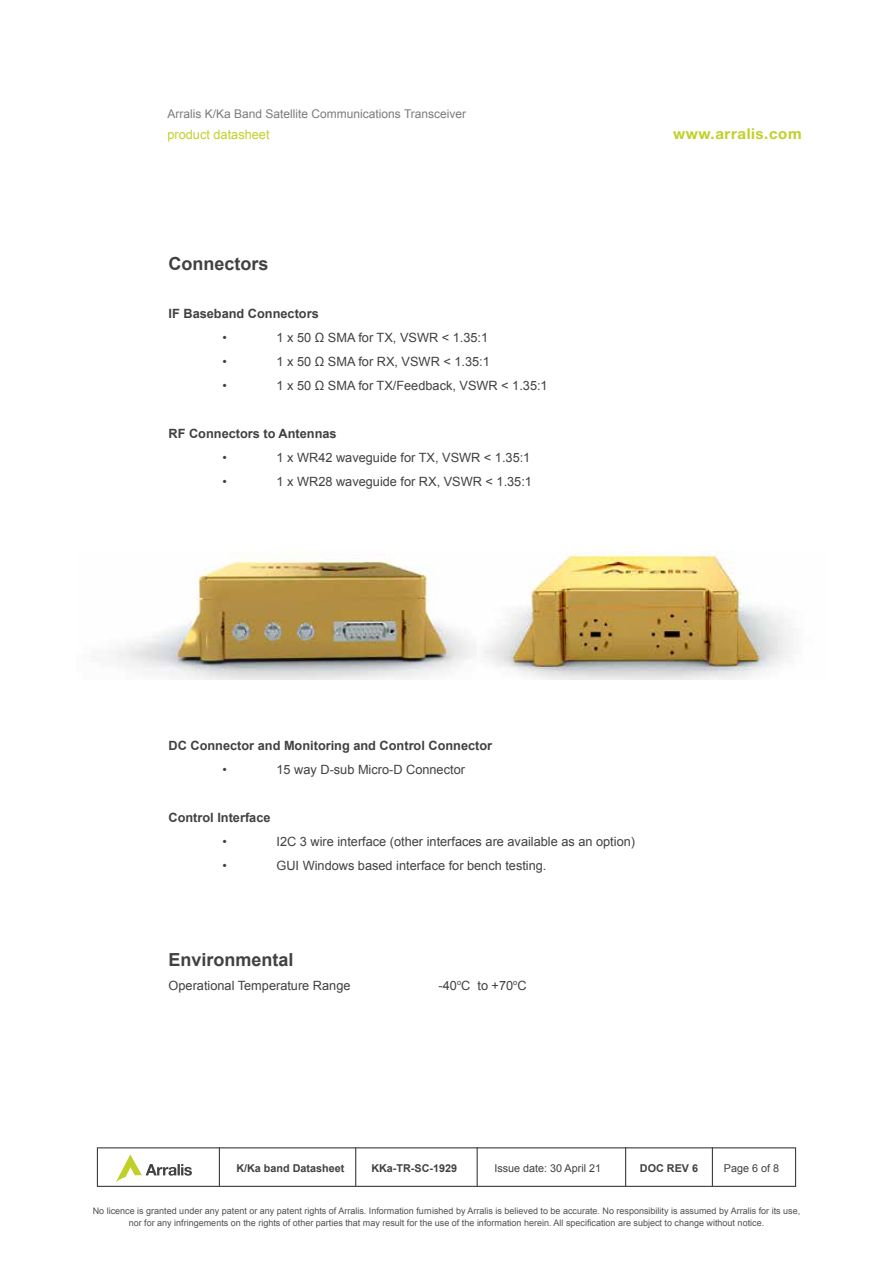
<style>
.page{position:relative;width:893px;height:1263px;background:#fff}
.page>*{position:absolute;margin:0;border:0;box-sizing:border-box;transform-origin:0 0}
.t1{font:700 18px "Arial";color:#414042}
.t2{font:700 15px "Helvetica Neue";letter-spacing:.04em;color:#c0d028}
.t3{font:12.75px "Arial";color:#414042}
.t4{font:700 12.75px "Arial";color:#414042}
.t5{font:12.75px "Arial";color:#c0d028}
.t6{font:12px "Arial";color:#7b7c7f}
.t7{font:700 10.8px "Arial";color:#414042}
.t8{font:10.8px "Arial";color:#414042}
.t9{font:9px/12px "Arial";color:#53504f;text-align:center}
</style>
<div class="page">
<div style="left:97px;top:1147px;width:699px;height:40px;border:1px solid #414042"></div>
<hr style="left:712px;top:1147px;width:1px;height:39px;background:#414042">
<hr style="left:219px;top:1147px;width:1px;height:39px;background:#414042">
<svg style="left:116px;top:1154px;width:76px;height:28px"></svg>
<hr style="left:355px;top:1147px;width:1px;height:39px;background:#414042">
<hr style="left:477px;top:1147px;width:1px;height:39px;background:#414042">
<hr style="left:625px;top:1147px;width:1px;height:39px;background:#414042">
<img style="left:117px;top:552px;width:359px;height:128px">
<img style="left:484px;top:552px;width:307px;height:128px">
<p class="t6" style="left:167px;top:106px;width:300px">Arralis K/Ka Band Satellite Communications Transceiver</p>
<p class="t5" style="left:167px;top:126px;width:104px">product datasheet</p>
<p class="t2" style="left:673px;top:124px;width:130px">www.arralis.com</p>
<h1 class="t1" style="left:169px;top:251px;width:102px">Connectors</h1>
<p class="t4" style="left:169px;top:305px;width:152px">IF Baseband Connectors</p>
<p class="t3" style="left:223px;top:329px;width:6px">•</p>
<p class="t3" style="left:277px;top:329px;width:213px">1 x 50 Ω SMA for TX, VSWR &lt; 1.35:1</p>
<p class="t3" style="left:223px;top:353px;width:6px">•</p>
<p class="t3" style="left:277px;top:353px;width:215px">1 x 50 Ω SMA for RX, VSWR &lt; 1.35:1</p>
<p class="t3" style="left:223px;top:377px;width:6px">•</p>
<p class="t3" style="left:277px;top:377px;width:273px">1 x 50 Ω SMA for TX/Feedback, VSWR &lt; 1.35:1</p>
<p class="t4" style="left:169px;top:425px;width:170px">RF Connectors to Antennas</p>
<p class="t3" style="left:223px;top:449px;width:6px">•</p>
<p class="t3" style="left:277px;top:449px;width:255px">1 x WR42 waveguide for TX, VSWR &lt; 1.35:1</p>
<p class="t3" style="left:223px;top:473px;width:6px">•</p>
<p class="t3" style="left:277px;top:473px;width:257px">1 x WR28 waveguide for RX, VSWR &lt; 1.35:1</p>
<p class="t4" style="left:169px;top:737px;width:325px">DC Connector and Monitoring and Control Connector</p>
<p class="t3" style="left:223px;top:761px;width:6px">•</p>
<p class="t3" style="left:277px;top:761px;width:190px">15 way D-sub Micro-D Connector</p>
<p class="t4" style="left:169px;top:809px;width:104px">Control Interface</p>
<p class="t3" style="left:222px;top:833px;width:6px">•</p>
<p class="t3" style="left:276px;top:833px;width:360px">I2C 3 wire interface (other interfaces are available as an option)</p>
<p class="t3" style="left:222px;top:857px;width:6px">•</p>
<p class="t3" style="left:276px;top:857px;width:271px">GUI Windows based interface for bench testing.</p>
<h1 class="t1" style="left:169px;top:947px;width:127px">Environmental</h1>
<p class="t3" style="left:169px;top:977px;width:183px">Operational Temperature Range</p>
<p class="t3" style="left:439px;top:977px;width:90px">-40<sup>o</sup>C to +70<sup>o</sup>C</p>
<p class="t7" style="left:236px;top:1161px;width:109px">K/Ka band Datasheet</p>
<p class="t7" style="left:371px;top:1161px;width:87px">KKa-TR-SC-1929</p>
<p class="t8" style="left:494px;top:1161px;width:108px">Issue date: 30 April 21</p>
<p class="t7" style="left:640px;top:1161px;width:60px">DOC REV 6</p>
<p class="t8" style="left:724px;top:1161px;width:57px">Page 6 of 8</p>
<p class="t9" style="left:93px;top:1205px;width:709px">No licence is granted under any patent or any patent rights of Arralis. Information furnished by Arralis is believed to be accurate. No responsibility is assumed by Arralis for its use, nor for any infringements on the rights of other parties that may result for the use of the information herein. All specification are subject to change without notice.</p>
</div>
